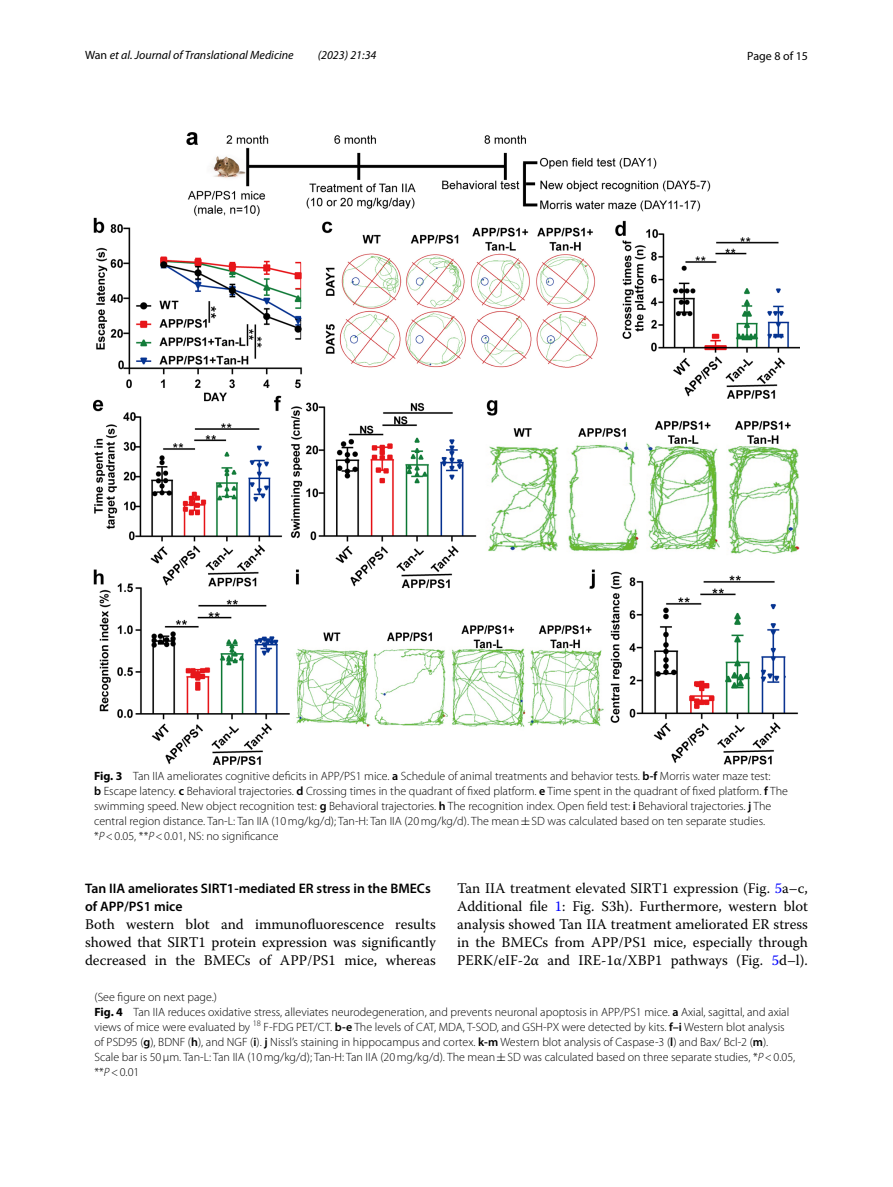
<style>
.page{position:relative;width:893px;height:1187px;background:#fff}
.page>*{position:absolute;margin:0;border:0;box-sizing:border-box;transform-origin:0 0}
.t1{font:14.7px/18px "Warnock Pro";color:#000;text-align:justify}
.t2{font:600 13.8px/18px "Myriad Pro";color:#000}
.t3{font:300 12px/15px "Myriad Pro";color:#000}
.t4{font:italic 12px "Myriad Pro";color:#000}
.t5{font:12px "Myriad Pro";color:#000}
.s1{font-style:normal}
.s2{font-weight:700}
.s3{font-weight:600}
.s4{font-family:"MTSY";font-weight:400}
.s5{font-style:italic}
.s6{color:#00f}
</style>
<div class="page">
<img style="left:94px;top:133px;width:705px;height:631px">
<p class="t4" style="left:85px;top:48px;width:210px"><span class="s1">Wan</span> et al. Journal of Translational Medicine</p>
<p class="t4" style="left:318px;top:48px;width:60px">(2023) 21:34</p>
<p class="t5" style="left:747px;top:48px;width:62px">Page 8 of 15</p>
<p class="t3" style="left:94px;top:768px;width:695px"><span class="s2">Fig. 3</span> Tan IIA ameliorates cognitive deficits in APP/PS1 mice. <span class="s3">a</span> Schedule of animal treatments and behavior tests. <span class="s3">b-f</span> Morris water maze test:<br><span class="s3">b</span> Escape latency. <span class="s3">c</span> Behavioral trajectories. <span class="s3">d</span> Crossing times in the quadrant of fixed platform. <span class="s3">e</span> Time spent in the quadrant of fixed platform. <span class="s3">f</span> The swimming speed. New object recognition test: <span class="s3">g</span> Behavioral trajectories. <span class="s3">h</span> The recognition index. Open field test: <span class="s3">i</span> Behavioral trajectories. <span class="s3">j</span> The central region distance. Tan-L: Tan IIA (10mg/kg/d); Tan-H: Tan IIA (20mg/kg/d). The mean<span class="s4">±</span>SD was calculated based on ten separate studies. *<span class="s5">P</span>&lt;0.05, **<span class="s5">P</span>&lt;0.01, NS: no significance</p>
<p class="t2" style="left:85px;top:878px;width:347px">Tan IIA ameliorates SIRT1‑mediated ER stress in the BMECs of APP/PS1 mice</p>
<p class="t1" style="left:85px;top:914px;width:352px">Both western blot and immunofluorescence results showed that SIRT1 protein expression was significantly decreased in the BMECs of APP/PS1 mice, whereas</p>
<p class="t1" style="left:457px;top:878px;width:352px">Tan IIA treatment elevated SIRT1 expression (Fig. <span class="s6">5</span>a–c, Additional file <span class="s6">1</span>: Fig. S3h). Furthermore, western blot analysis showed Tan IIA treatment ameliorated ER stress in the BMECs from APP/PS1 mice, especially through PERK/eIF-2α and IRE-1α/XBP1 pathways (Fig. <span class="s6">5</span>d–l).</p>
<p class="t3" style="left:94px;top:989px;width:702px">(See figure on next page.)<br><span class="s2">Fig. 4</span> Tan IIA reduces oxidative stress, alleviates neurodegeneration, and prevents neuronal apoptosis in APP/PS1 mice. <span class="s3">a</span> Axial, sagittal, and axial views of mice were evaluated by <sup>18</sup> F-FDG PET/CT. <span class="s3">b-e</span> The levels of CAT, MDA, T-SOD, and GSH-PX were detected by kits. <span class="s3">f–i</span> Western blot analysis of PSD95 (<span class="s3">g</span>), BDNF (<span class="s3">h</span>), and NGF (<span class="s3">i</span>). <span class="s3">j</span> Nissl’s staining in hippocampus and cortex. <span class="s3">k-m</span> Western blot analysis of Caspase-3 (<span class="s3">l</span>) and Bax/ Bcl-2 (<span class="s3">m</span>).<br>Scale bar is 50μm. Tan-L: Tan IIA (10mg/kg/d); Tan-H: Tan IIA (20mg/kg/d). The mean<span class="s4">±</span>SD was calculated based on three separate studies, *<span class="s5">P</span>&lt;0.05, **<span class="s5">P</span>&lt;0.01</p>
</div>
